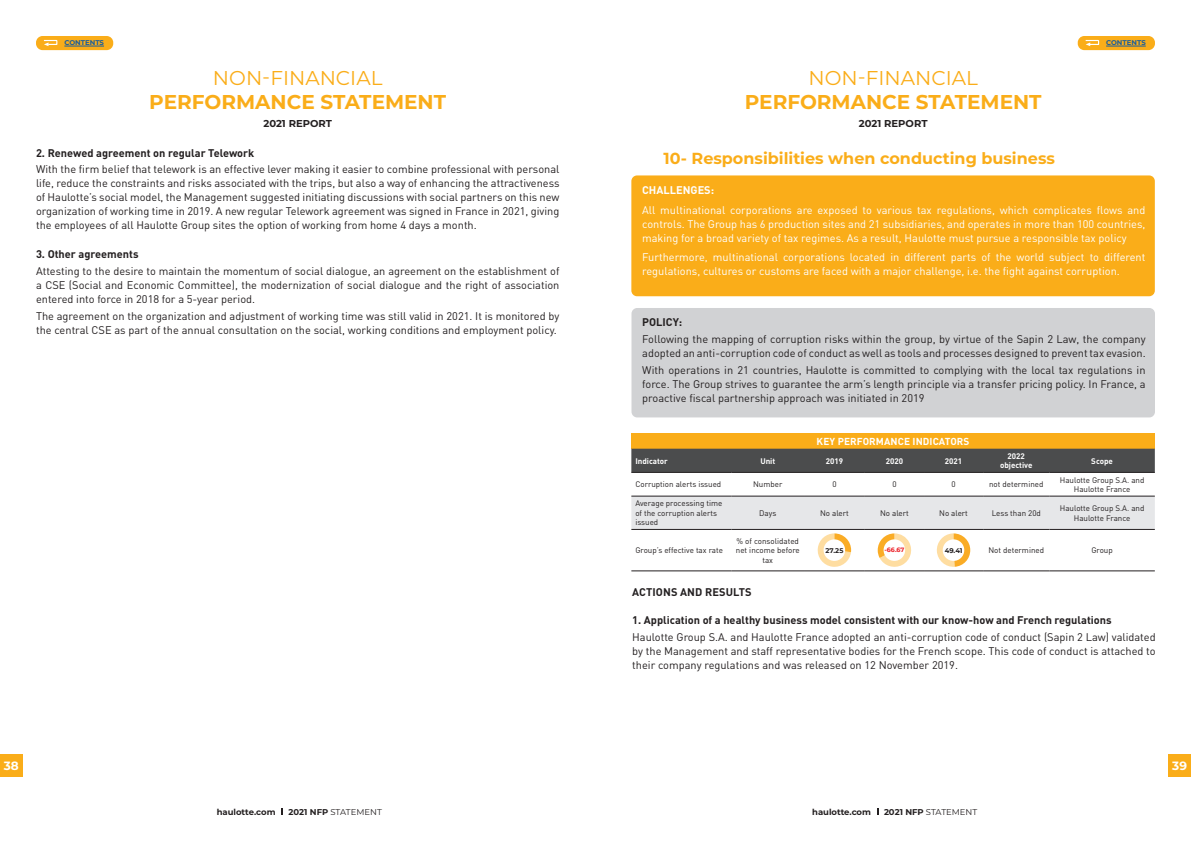
<style>
.page{position:relative;width:1191px;height:842px;background:#fff}
.page>*{position:absolute;margin:0;border:0;box-sizing:border-box;transform-origin:0 0}
.t1{font:700 20px "Montserrat";color:#faad19}
.t2{font:20px "Montserrat";color:#faad19}
.t3{font:700 16px "Montserrat";color:#faad19}
.t4{font:700 12px "Montserrat";color:#fff}
.t5{font:11px/14px "DIN Pro";color:#231f20;text-align:justify}
.t6{font:11px/14px "DIN Pro";color:#fff;text-align:justify}
.t7{font:700 11px "DIN Pro";color:#231f20}
.t8{font:700 11px "DIN Pro";color:#fff}
.Titres_tableaux{font:700 10px "DIN Pro";letter-spacing:.01em;color:#fff}
.t9{font:700 10px "Montserrat";color:#231f20}
.t10{font:8.4px "Montserrat";color:#231f20}
.t11{font:700 8.4px "Montserrat";color:#231f20}
.t12{font:8px/9.6px "DIN Pro";color:#231f20;text-align:center}
.t13{font:700 8px/9.6px "DIN Pro";color:#fff;text-align:center}
.t14{font:700 6.9px "Montserrat";color:#175d9e}
.t15{font:700 6.8px "Montserrat";letter-spacing:-.005em;color:#231f20}
.t16{font:700 6.3px "Montserrat";color:#ec1d25}
.s1{font-weight:700}
</style>
<div class="page">
<div style="left:1077px;top:36px;width:78px;height:14px;background:#faad19;border-radius:7px"></div>
<div style="left:36px;top:36px;width:77px;height:14px;background:#faad19;border-radius:7px"></div>
<div style="left:0;top:754px;width:23px;height:23px;background:#faad19"></div>
<div style="left:1168px;top:754px;width:23px;height:23px;background:#faad19"></div>
<svg style="left:281px;top:809px;width:2px;height:6px"></svg>
<hr style="left:1106px;top:46px;width:39px;height:1px;background:#175d9e">
<svg style="left:1085px;top:39px;width:14px;height:7px"></svg>
<hr style="left:64px;top:46px;width:40px;height:1px;background:#175d9e">
<svg style="left:43px;top:39px;width:15px;height:7px"></svg>
<div style="left:631px;top:175px;width:523px;height:121px;background:#faad19;border-radius:6px"></div>
<div style="left:631px;top:308px;width:524px;height:109px;background:#d1d2d4;border-radius:6px"></div>
<div style="left:631px;top:433px;width:523px;height:16px;background:#faad19"></div>
<div style="left:631px;top:449px;width:523px;height:23px;background:#4b4c4d"></div>
<hr style="left:631px;top:571px;width:100px;height:1px;background:#231f20">
<hr style="left:731px;top:571px;width:73px;height:1px;background:#231f20">
<hr style="left:804px;top:571px;width:61px;height:1px;background:#231f20">
<hr style="left:865px;top:571px;width:59px;height:1px;background:#231f20">
<hr style="left:924px;top:571px;width:59px;height:1px;background:#231f20">
<hr style="left:983px;top:571px;width:66px;height:1px;background:#231f20">
<hr style="left:1049px;top:571px;width:105px;height:1px;background:#231f20">
<hr style="left:631px;top:472px;width:100px;height:1px;background:#231f20">
<hr style="left:731px;top:472px;width:73px;height:1px;background:#231f20">
<hr style="left:804px;top:472px;width:61px;height:1px;background:#231f20">
<hr style="left:865px;top:472px;width:59px;height:1px;background:#231f20">
<hr style="left:924px;top:472px;width:59px;height:1px;background:#231f20">
<hr style="left:983px;top:472px;width:66px;height:1px;background:#231f20">
<hr style="left:1049px;top:472px;width:105px;height:1px;background:#231f20">
<svg style="left:631px;top:496px;width:523px;height:75px"></svg>
<div style="left:942px;top:539px;width:22px;height:22px;background:#fff;border-radius:50%"></div>
<p class="t14" style="left:64px;top:38px;width:41px">CONTENTS</p>
<p class="t14" style="left:1106px;top:38px;width:41px">CONTENTS</p>
<h1 class="t2" style="left:213px;top:64px;width:171px">NON-FINANCIAL</h1>
<h1 class="t1" style="left:149px;top:88px;width:298px">PERFORMANCE STATEMENT</h1>
<p class="t9" style="left:263px;top:117px;width:70px">2021 REPORT</p>
<h1 class="t2" style="left:808px;top:64px;width:171px">NON-FINANCIAL</h1>
<h1 class="t1" style="left:745px;top:88px;width:298px">PERFORMANCE STATEMENT</h1>
<p class="t9" style="left:859px;top:117px;width:70px">2021 REPORT</p>
<p class="t7" style="left:36px;top:145px;width:220px">2. Renewed agreement on regular Telework</p>
<p class="t5" style="left:36px;top:162px;width:525px">With the firm belief that telework is an effective lever making it easier to combine professional with personal life, reduce the constraints and risks associated with the trips, but also a way of enhancing the attractiveness of Haulotte’s social model, the Management suggested initiating discussions with social partners on this new organization of working time in 2019. A new regular Telework agreement was signed in France in 2021, giving the employees of all Haulotte Group sites the option of working from home 4 days a month.</p>
<p class="t7" style="left:36px;top:247px;width:104px">3. Other agreements</p>
<p class="t5" style="left:36px;top:263px;width:525px">Attesting to the desire to maintain the momentum of social dialogue, an agreement on the establishment of a CSE (Social and Economic Committee), the modernization of social dialogue and the right of association entered into force in 2018 for a 5-year period.</p>
<p class="t5" style="left:36px;top:308px;width:525px">The agreement on the organization and adjustment of working time was still valid in 2021. It is monitored by the central CSE as part of the annual consultation on the social, working conditions and employment policy.</p>
<p class="t3" style="left:663px;top:147px;width:393px">10- Responsibilities when conducting business</p>
<p class="t8" style="left:642px;top:182px;width:74px">CHALLENGES:</p>
<p class="t6" style="left:642px;top:202px;width:505px">All multinational corporations are exposed to various tax regulations, which complicates flows and controls. The Group has 6 production sites and 21 subsidiaries, and operates in more than 100 countries, making for a broad variety of tax regimes. As a result, Haulotte must pursue a responsible tax policy</p>
<p class="t6" style="left:642px;top:250px;width:505px">Furthermore, multinational corporations located in different parts of the world subject to different regulations, cultures or customs are faced with a major challenge, i.e. the fight against corruption.</p>
<p class="t7" style="left:642px;top:315px;width:42px">POLICY:</p>
<p class="t5" style="left:642px;top:331px;width:505px">Following the mapping of corruption risks within the group, by virtue of the Sapin 2 Law, the company adopted an anti-corruption code of conduct as well as tools and processes designed to prevent tax evasion.</p>
<p class="t5" style="left:642px;top:362px;width:505px">With operations in 21 countries, Haulotte is committed to complying with the local tax regulations in force. The Group strives to guarantee the arm’s length principle via a transfer pricing policy. In France, a proactive fiscal partnership approach was initiated in 2019</p>
<p class="Titres_tableaux" style="left:816px;top:434px;width:154px">KEY PERFORMANCE INDICATORS</p>
<p class="t13" style="left:635px;top:456px;width:34px">Indicator</p>
<p class="t13" style="left:760px;top:456px;width:16px">Unit</p>
<p class="t13" style="left:825px;top:456px;width:19px">2019</p>
<p class="t13" style="left:885px;top:456px;width:19px">2020</p>
<p class="t13" style="left:945px;top:456px;width:19px">2021</p>
<p class="t13" style="left:1000px;top:451px;width:34px">2022 objective</p>
<p class="t13" style="left:1091px;top:456px;width:23px">Scope</p>
<p class="t12" style="left:635px;top:479px;width:87px">Corruption alerts issued</p>
<p class="t12" style="left:753px;top:479px;width:31px">Number</p>
<p class="t12" style="left:832px;top:479px;width:6px">0</p>
<p class="t12" style="left:892px;top:479px;width:6px">0</p>
<p class="t12" style="left:951px;top:479px;width:6px">0</p>
<p class="t12" style="left:989px;top:479px;width:56px">not determined</p>
<p class="t12" style="left:1059px;top:474px;width:86px">Haulotte Group S.A. and<br>Haulotte France</p>
<p class="t12" style="left:635px;top:498px;width:88px;text-align:left">Average processing time of the corruption alerts issued</p>
<p class="t12" style="left:759px;top:508px;width:19px">Days</p>
<p class="t12" style="left:820px;top:508px;width:30px">No alert</p>
<p class="t12" style="left:880px;top:508px;width:30px">No alert</p>
<p class="t12" style="left:939px;top:508px;width:30px">No alert</p>
<p class="t12" style="left:991px;top:508px;width:51px">Less than 20d</p>
<p class="t12" style="left:1059px;top:503px;width:86px">Haulotte Group S.A. and<br>Haulotte France</p>
<p class="t12" style="left:635px;top:545px;width:89px">Group’s effective tax rate</p>
<p class="t12" style="left:736px;top:536px;width:65px">% of consolidated net income before tax</p>
<p class="t15" style="left:825px;top:545px;width:19px">27.25</p>
<p class="t16" style="left:884px;top:545px;width:21px">-66.67</p>
<p class="t15" style="left:944px;top:545px;width:19px">49.41</p>
<p class="t12" style="left:988px;top:545px;width:57px">Not determined</p>
<p class="t12" style="left:1091px;top:545px;width:23px">Group</p>
<p class="t7" style="left:632px;top:585px;width:121px">ACTIONS AND RESULTS</p>
<p class="t7" style="left:632px;top:613px;width:481px">1. Application of a healthy business model consistent with our know-how and French regulations</p>
<p class="t5" style="left:632px;top:629px;width:525px">Haulotte Group S.A. and Haulotte France adopted an anti-corruption code of conduct (Sapin 2 Law) validated by the Management and staff representative bodies for the French scope. This code of conduct is attached to their company regulations and was released on 12 November 2019.</p>
<p class="t4" style="left:4px;top:757px;width:17px">38</p>
<p class="t4" style="left:1172px;top:757px;width:16px">39</p>
<p class="t11" style="left:217px;top:806px;width:60px">haulotte.com</p>
<p class="t10" style="left:288px;top:806px;width:95px"><span class="s1">2021 NFP</span> STATEMENT</p>
<p class="t11" style="left:812px;top:806px;width:60px">haulotte.com</p>
<p class="t10" style="left:884px;top:806px;width:95px"><span class="s1">2021 NFP</span> STATEMENT</p>
</div>
